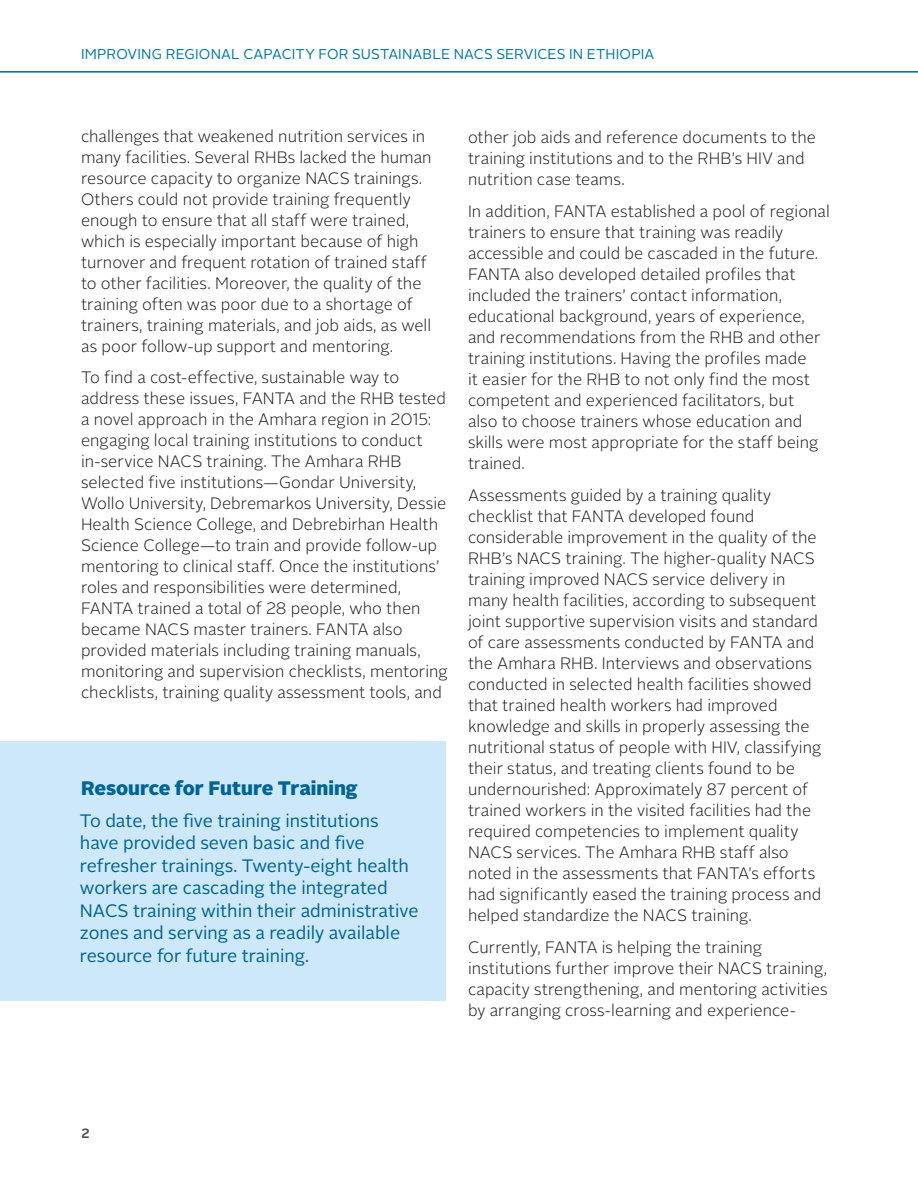
<style>
.page{position:relative;width:918px;height:1188px;background:#fff}
.page>*{position:absolute;margin:0;border:0;box-sizing:border-box;transform-origin:0 0}
.Learn_more_Heading{font:900 19.5px "Alright Sans";color:#006494}
.Learn_more_Text{font:18px/22.5px "Alright Sans";color:#006494}
.Paragraph{font:300 16.5px/21px "Alright Sans";letter-spacing:.005em;color:#231f20}
.t1{font:14.25px "Alright Sans";letter-spacing:.01em;color:#0479a6}
.t2{font:700 13.5px "Alright Sans";color:#54555a}
</style>
<div class="page">
<hr style="left:0;top:71px;width:918px;height:2px;background:#006494">
<div style="left:0;top:741px;width:446px;height:260px;background:#cde8f8"></div>
<p class="t1" style="left:81px;top:45px;width:575px">IMPROVING REGIONAL CAPACITY FOR SUSTAINABLE NACS SERVICES IN ETHIOPIA</p>
<p class="Paragraph" style="left:81px;top:126px;width:352px">challenges that weakened nutrition services in many facilities. Several RHBs lacked the human resource capacity to organize NACS trainings.<br>Others could not provide training frequently enough to ensure that all staff were trained, which is especially important because of high turnover and frequent rotation of trained staff to other facilities. Moreover, the quality of the training often was poor due to a shortage of trainers, training materials, and job aids, as well as poor follow-up support and mentoring.</p>
<p class="Paragraph" style="left:81px;top:367px;width:368px">To find a cost-effective, sustainable way to address these issues, FANTA and the RHB tested a novel approach in the Amhara region in 2015: engaging local training institutions to conduct in-service NACS training. The Amhara RHB selected five institutions—Gondar University, Wollo University, Debremarkos University, Dessie Health Science College, and Debrebirhan Health Science College—to train and provide follow-up mentoring to clinical staff. Once the institutions’ roles and responsibilities were determined, FANTA trained a total of 28 people, who then became NACS master trainers. FANTA also provided materials including training manuals, monitoring and supervision checklists, mentoring checklists, training quality assessment tools, and</p>
<p class="Learn_more_Heading" style="left:81px;top:775px;width:278px">Resource for Future Training</p>
<p class="Learn_more_Text" style="left:80px;top:810px;width:340px">To date, the five training institutions have provided seven basic and five refresher trainings. Twenty-eight health workers are cascading the integrated NACS training within their administrative zones and serving as a readily available resource for future training.</p>
<p class="Paragraph" style="left:468px;top:127px;width:350px">other job aids and reference documents to the training institutions and to the RHB’s HIV and nutrition case teams.</p>
<p class="Paragraph" style="left:468px;top:201px;width:363px">In addition, FANTA established a pool of regional trainers to ensure that training was readily accessible and could be cascaded in the future.<br>FANTA also developed detailed profiles that included the trainers’ contact information, educational background, years of experience, and recommendations from the RHB and other training institutions. Having the profiles made<br>it easier for the RHB to not only find the most competent and experienced facilitators, but<br>also to choose trainers whose education and skills were most appropriate for the staff being trained.</p>
<p class="Paragraph" style="left:468px;top:485px;width:355px">Assessments guided by a training quality checklist that FANTA developed found considerable improvement in the quality of the RHB’s NACS training. The higher-quality NACS training improved NACS service delivery in many health facilities, according to subsequent joint supportive supervision visits and standard of care assessments conducted by FANTA and the Amhara RHB. Interviews and observations conducted in selected health facilities showed that trained health workers had improved knowledge and skills in properly assessing the nutritional status of people with HIV, classifying their status, and treating clients found to be undernourished: Approximately 87 percent of trained workers in the visited facilities had the required competencies to implement quality NACS services. The Amhara RHB staff also noted in the assessments that FANTA’s efforts had significantly eased the training process and helped standardize the NACS training.</p>
<p class="Paragraph" style="left:468px;top:937px;width:361px">Currently, FANTA is helping the training institutions further improve their NACS training, capacity strengthening, and mentoring activities by arranging cross-learning and experience-</p>
<p class="t2" style="left:81px;top:1124px;width:10px">2</p>
</div>
